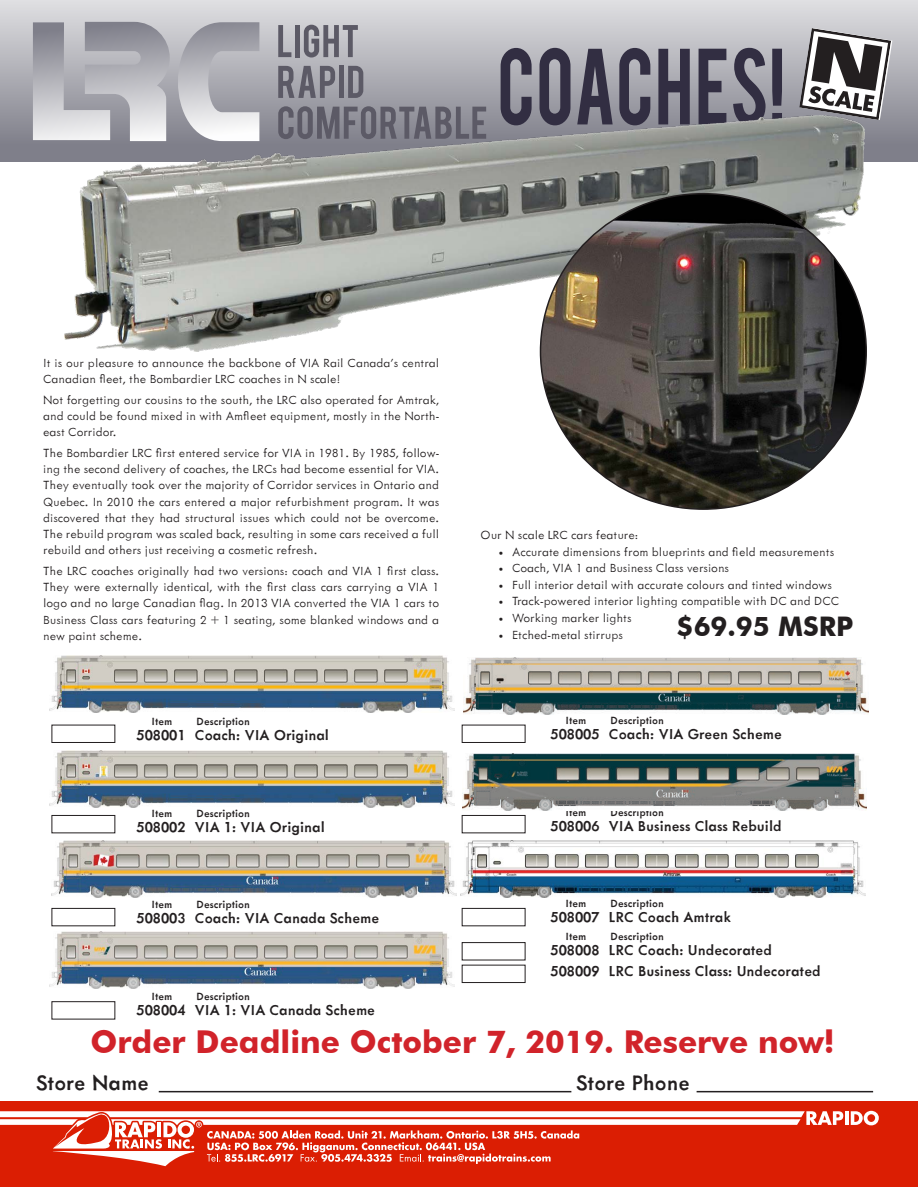
<style>
.page{position:relative;width:918px;height:1188px;background:#fff}
.page>*{position:absolute;margin:0;border:0;box-sizing:border-box;transform-origin:0 0}
.t1{font:700 31.5px "Futura BT";color:#d1232a}
.copy_list2_price{font:700 27px "Futura BT";color:#231f20}
.copy_list2_head{font:500 24px "Metallophile Sp 8";color:#231f20}
.copy_list2{font:500 16.5px "Metallophile Sp 8";color:#231f20}
.copy_text{font:300 13.5px/16.2px "Metallophile Sp 8";color:#231f20;text-align:justify}
.item{font:500 12px "Metallophile Sp 8";color:#231f20}
</style>
<div class="page">
<div style="left:0;top:0;width:918px;height:162px;background:linear-gradient(to bottom,#dedee1,#777782)"></div>
<svg style="left:33px;top:22px;width:226px;height:119px;background:#afafb6"></svg>
<svg style="left:278px;top:25px;width:13px;height:32px"></svg>
<div style="left:295px;top:25px;width:5px;height:32px;background:#5c5a66"></div>
<svg style="left:304px;top:25px;width:54px;height:33px;background:#908f98"></svg>
<svg style="left:278px;top:66px;width:57px;height:32px;background:#807f89"></svg>
<div style="left:339px;top:66px;width:5px;height:32px;background:#5c5a66"></div>
<svg style="left:348px;top:66px;width:15px;height:32px"></svg>
<svg style="left:278px;top:106px;width:208px;height:9px;background:#787781"></svg>
<svg style="left:501px;top:48px;width:31px;height:67px;background:#686674"></svg>
<svg style="left:540px;top:48px;width:30px;height:67px;background:#5a5767"></svg>
<svg style="left:577px;top:49px;width:36px;height:66px;background:#676573"></svg>
<svg style="left:619px;top:48px;width:31px;height:67px;background:#676573"></svg>
<svg style="left:658px;top:49px;width:32px;height:66px;background:#585666"></svg>
<svg style="left:699px;top:49px;width:27px;height:66px;background:#656271"></svg>
<svg style="left:733px;top:48px;width:33px;height:67px;background:#6f6d7a"></svg>
<svg style="left:772px;top:49px;width:10px;height:66px"></svg>
<div style="left:0;top:1102px;width:918px;height:85px;background:#db1e03"></div>
<svg style="left:799px;top:28px;width:93px;height:92px"></svg>
<hr style="left:845px;top:1111px;width:3px;height:14px;background:#fff">
<svg style="left:851px;top:1111px;width:28px;height:14px"></svg>
<svg style="left:0;top:1111px;width:843px;height:55px"></svg>
<img style="left:65px;top:115px;width:799px;height:236px">
<img style="left:49px;top:656px;width:405px;height:57px">
<hr style="left:159px;top:1091px;width:412px;height:1px;background:#231f20">
<hr style="left:697px;top:1091px;width:176px;height:1px;background:#231f20">
<img style="left:49px;top:750px;width:405px;height:57px">
<img style="left:52px;top:841px;width:405px;height:57px">
<img style="left:461px;top:841px;width:405px;height:57px">
<img style="left:462px;top:754px;width:405px;height:57px">
<img style="left:49px;top:932px;width:405px;height:57px">
<img style="left:464px;top:658px;width:404px;height:57px">
<img style="left:541px;top:194px;width:325px;height:315px">
<div style="left:52px;top:725px;width:63px;height:18px;border:1px solid #231f20"></div>
<div style="left:52px;top:815px;width:63px;height:18px;border:1px solid #231f20"></div>
<div style="left:52px;top:908px;width:63px;height:18px;border:1px solid #231f20"></div>
<div style="left:52px;top:1001px;width:63px;height:18px;border:1px solid #231f20"></div>
<div style="left:462px;top:725px;width:63px;height:18px;border:1px solid #231f20"></div>
<div style="left:462px;top:815px;width:63px;height:18px;border:1px solid #231f20"></div>
<div style="left:462px;top:908px;width:63px;height:18px;border:1px solid #231f20"></div>
<div style="left:462px;top:942px;width:63px;height:18px;border:1px solid #231f20"></div>
<div style="left:462px;top:965px;width:63px;height:18px;border:1px solid #231f20"></div>
<p class="copy_text" style="left:43px;top:354px;width:397px">It is our pleasure to announce the backbone of VIA Rail Canada’s central<br>Canadian fleet, the Bombardier LRC coaches in N scale!</p>
<p class="copy_text" style="left:43px;top:391px;width:398px">Not forgetting our cousins to the south, the LRC also operated for Amtrak, and could be found mixed in with Amfleet equipment, mostly in the North&shy;east Corridor.</p>
<p class="copy_text" style="left:43px;top:444px;width:397px">The Bombardier LRC first entered service for VIA in 1981. By 1985, follow&shy;ing the second delivery of coaches, the LRCs had become essential for VIA.<br>They eventually took over the majority of Corridor services in Ontario and Quebec. In 2010 the cars entered a major refurbishment program. It was discovered that they had structural issues which could not be overcome.<br>The rebuild program was scaled back, resulting in some cars received a full rebuild and others just receiving a cosmetic refresh.</p>
<p class="copy_text" style="left:43px;top:562px;width:398px">The LRC coaches originally had two versions: coach and VIA 1 first class.<br>They were externally identical, with the first class cars carrying a VIA 1 logo and no large Canadian flag. In 2013 VIA converted the VIA 1 cars to Business Class cars featuring 2 + 1 seating, some blanked windows and a new paint scheme.</p>
<p class="item" style="left:152px;top:714px;width:22px">Item</p>
<p class="item" style="left:196px;top:714px;width:55px">Description</p>
<p class="copy_list2" style="left:136px;top:725px;width:194px">508001 Coach: VIA Original</p>
<p class="item" style="left:152px;top:806px;width:22px">Item</p>
<p class="item" style="left:196px;top:806px;width:55px">Description</p>
<p class="copy_list2" style="left:136px;top:817px;width:190px">508002 VIA 1: VIA Original</p>
<p class="item" style="left:152px;top:897px;width:22px">Item</p>
<p class="item" style="left:196px;top:897px;width:55px">Description</p>
<p class="copy_list2" style="left:136px;top:908px;width:244px">508003 Coach: VIA Canada Scheme</p>
<p class="item" style="left:152px;top:989px;width:22px">Item</p>
<p class="item" style="left:196px;top:989px;width:55px">Description</p>
<p class="copy_list2" style="left:136px;top:1000px;width:240px">508004 VIA 1: VIA Canada Scheme</p>
<p class="copy_text" style="left:481px;top:526px;width:159px">Our N scale LRC cars feature:</p>
<p class="copy_text" style="left:499px;top:543px;width:337px">• Accurate dimensions from blueprints and field measurements</p>
<p class="copy_text" style="left:499px;top:560px;width:232px">• Coach, VIA 1 and Business Class versions</p>
<p class="copy_text" style="left:499px;top:576px;width:335px">• Full interior detail with accurate colours and tinted windows</p>
<p class="copy_text" style="left:499px;top:593px;width:342px">• Track-powered interior lighting compatible with DC and DCC</p>
<p class="copy_text" style="left:499px;top:609px;width:135px">• Working marker lights</p>
<p class="copy_text" style="left:499px;top:626px;width:126px">• Etched-metal stirrups</p>
<p class="copy_list2_price" style="left:677px;top:610px;width:178px">$69.95 MSRP</p>
<p class="item" style="left:566px;top:714px;width:22px">Item</p>
<p class="item" style="left:610px;top:714px;width:55px">Description</p>
<p class="copy_list2" style="left:550px;top:724px;width:233px">508005 Coach: VIA Green Scheme</p>
<p class="item" style="left:566px;top:805px;width:22px">Item</p>
<p class="item" style="left:610px;top:805px;width:55px">Description</p>
<p class="copy_list2" style="left:550px;top:816px;width:233px">508006 VIA Business Class Rebuild</p>
<p class="item" style="left:566px;top:897px;width:22px">Item</p>
<p class="item" style="left:610px;top:897px;width:55px">Description</p>
<p class="copy_list2" style="left:550px;top:907px;width:182px">508007 LRC Coach Amtrak</p>
<p class="item" style="left:566px;top:930px;width:22px">Item</p>
<p class="item" style="left:610px;top:930px;width:55px">Description</p>
<p class="copy_list2" style="left:550px;top:940px;width:223px">508008 LRC Coach: Undecorated</p>
<p class="copy_list2" style="left:550px;top:961px;width:272px">508009 LRC Business Class: Undecorated</p>
<p class="t1" style="left:91px;top:1023px;width:745px">Order Deadline October 7, 2019. Reserve now!</p>
<p class="copy_list2_head" style="left:36px;top:1068px;width:114px">Store Name</p>
<p class="copy_list2_head" style="left:576px;top:1068px;width:115px">Store Phone</p>
</div>
